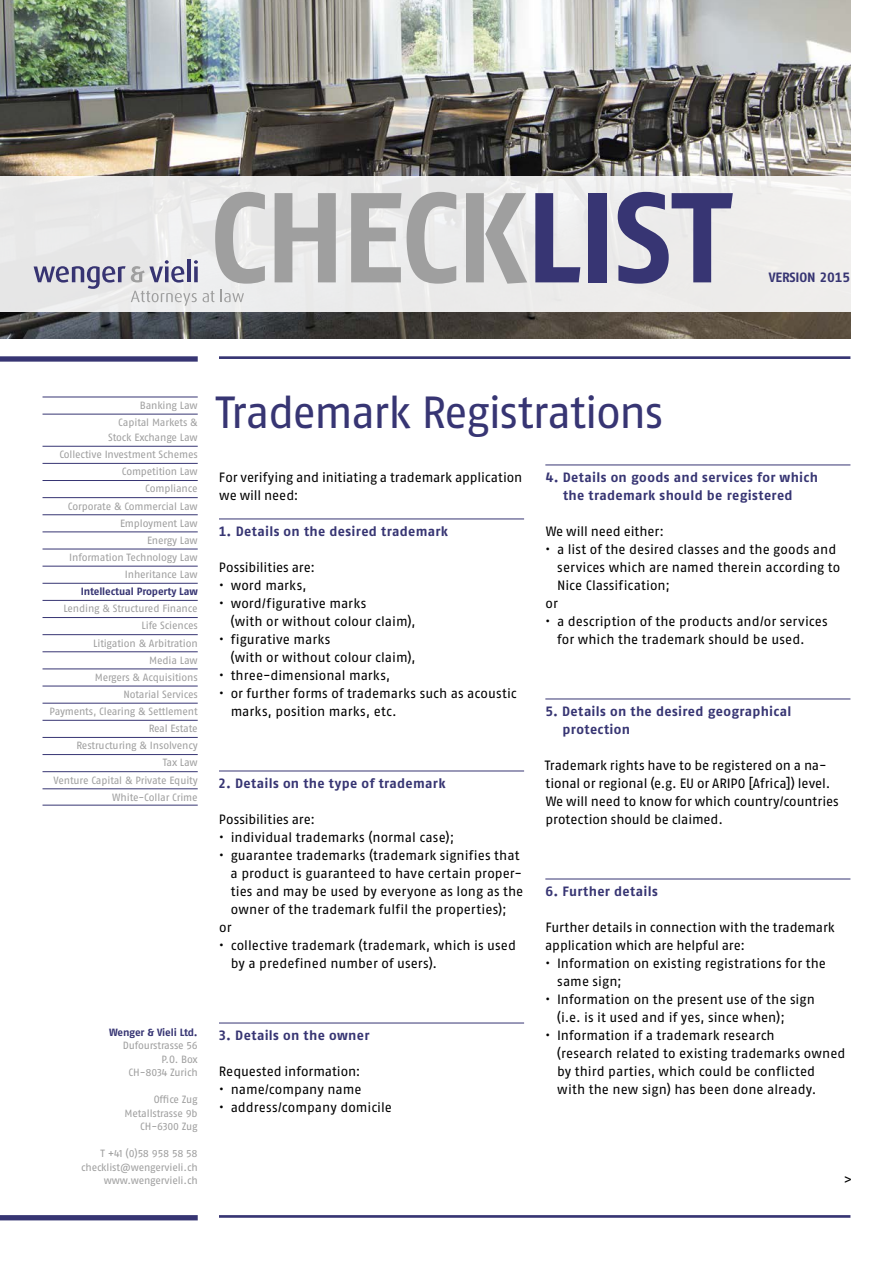
<style>
.page{position:relative;width:893px;height:1263px;background:#fff}
.page>*{position:absolute;margin:0;border:0;box-sizing:border-box;transform-origin:0 0}
.t1{font:127.5px "Fago No Bold Tf";letter-spacing:-.025em;color:#9f9f9f}
.t2{font:45px "Fago No Regular LF";letter-spacing:-.04em;color:#373573}
.t3{font:13.5px/18px "Fago No Regular LF";letter-spacing:.005em;color:#000}
.t4{font:13.5px/18px "Fago No Bold Tf";letter-spacing:.025em;color:#373573;text-align:center}
.t5{font:13.5px "Fago No Bold Tf";letter-spacing:-.01em;color:#373573}
.t6{font:10.5px/17.1px "Fago No Regular LF";letter-spacing:-.015em;color:#9f9f9f;text-align:right}
.t7{font:700 10.5px "Fago No";letter-spacing:-.01em;color:#373573}
.s1{color:#373573}
.s2{font-family:"Dax"}
</style>
<div class="page">
<hr style="left:219px;top:356px;width:631px;height:3px;background:#373573">
<hr style="left:219px;top:1215px;width:631px;height:3px;background:#373573">
<div style="left:0;top:1215px;width:198px;height:5px;background:#373573"></div>
<div style="left:0;top:356px;width:198px;height:6px;background:#373573"></div>
<img style="left:0;top:0;width:850px;height:338px">
<div style="left:0;top:176px;width:893px;height:136px;background:#ecebeb"></div>
<hr style="left:187px;top:259px;width:4px;height:23px;background:#373472">
<svg style="left:34px;top:260px;width:180px;height:46px"></svg>
<svg style="left:221px;top:289px;width:23px;height:13px"></svg>
<hr style="left:43px;top:397px;width:155px;height:1px;background:#373573">
<hr style="left:43px;top:414px;width:155px;height:1px;background:#373573">
<hr style="left:43px;top:446px;width:155px;height:1px;background:#373573">
<hr style="left:43px;top:463px;width:155px;height:1px;background:#373573">
<hr style="left:43px;top:480px;width:155px;height:1px;background:#373573">
<hr style="left:43px;top:497px;width:155px;height:1px;background:#373573">
<hr style="left:43px;top:514px;width:155px;height:1px;background:#373573">
<hr style="left:43px;top:532px;width:155px;height:1px;background:#373573">
<hr style="left:43px;top:549px;width:155px;height:1px;background:#373573">
<hr style="left:43px;top:566px;width:155px;height:1px;background:#373573">
<hr style="left:43px;top:583px;width:155px;height:1px;background:#373573">
<hr style="left:43px;top:600px;width:155px;height:1px;background:#373573">
<hr style="left:43px;top:617px;width:155px;height:1px;background:#373573">
<hr style="left:43px;top:634px;width:155px;height:1px;background:#373573">
<hr style="left:43px;top:651px;width:155px;height:1px;background:#373573">
<hr style="left:43px;top:669px;width:155px;height:1px;background:#373573">
<hr style="left:43px;top:686px;width:155px;height:1px;background:#373573">
<hr style="left:43px;top:703px;width:155px;height:1px;background:#373573">
<hr style="left:43px;top:720px;width:155px;height:1px;background:#373573">
<hr style="left:43px;top:737px;width:155px;height:1px;background:#373573">
<hr style="left:43px;top:754px;width:155px;height:1px;background:#373573">
<hr style="left:43px;top:771px;width:155px;height:1px;background:#373573">
<hr style="left:43px;top:788px;width:155px;height:1px;background:#373573">
<hr style="left:43px;top:805px;width:155px;height:1px;background:#373573">
<hr style="left:219px;top:519px;width:305px;height:1px;background:#373573">
<hr style="left:219px;top:771px;width:305px;height:1px;background:#373573">
<hr style="left:219px;top:1023px;width:305px;height:1px;background:#373573">
<hr style="left:545px;top:465px;width:305px;height:1px;background:#373573">
<hr style="left:545px;top:699px;width:305px;height:1px;background:#373573">
<hr style="left:545px;top:879px;width:305px;height:1px;background:#373573">
<h1 class="t1" style="left:209px;top:163px;width:523px">CHECK<span class="s1">LIST</span></h1>
<p class="t5" style="left:769px;top:270px;width:83px">VERSION 2015</p>
<p class="t6" style="left:118px;top:397px;width:81px">Banking Law<br>Capital Markets &amp;</p>
<p class="t6" style="left:59px;top:429px;width:140px">Stock Exchange Law<br>Collective Investment Schemes<br>Competition Law<br>Compliance<br>Corporate &amp; Commercial Law<br>Employment Law<br>Energy Law<br>Information Technology Law<br>Inheritance Law</p>
<p class="t7" style="left:81px;top:585px;width:118px">Intellectual Property Law</p>
<p class="t6" style="left:50px;top:600px;width:150px">Lending &amp; Structured Finance<br>Life Sciences<br>Litigation &amp; Arbitration<br>Media Law<br>Mergers &amp; Acquisitions<br>Notarial Services<br>Payments, Clearing &amp; Settlement<br>Real Estate<br>Restructuring &amp; Insolvency<br>Tax Law<br>Venture Capital &amp; Private Equity<br>White-Collar Crime</p>
<p class="t7" style="left:109px;top:1026px;width:90px">Wenger <span class="s2">&amp;</span> Vieli Ltd.</p>
<p class="t6" style="left:123px;top:1039px;width:77px;line-height:13.5px">Dufourstrasse 56<br>P.O. Box<br>CH-8034 Zurich</p>
<p class="t6" style="left:125px;top:1093px;width:75px;line-height:13.5px">Office Zug<br>Metallstrasse 9b<br>CH-6300 Zug</p>
<p class="t6" style="left:81px;top:1147px;width:118px;line-height:13.5px">T +41 (0)58 958 58 58 checklist@wengervieli.ch www.wengervieli.ch</p>
<h2 class="t2" style="left:216px;top:387px;width:449px">Trademark Registrations</h2>
<p class="t3" style="left:219px;top:468px;width:305px">For verifying and initiating a trademark application we will need:</p>
<p class="t4" style="left:219px;top:522px;width:231px">1. Details on the desired trademark</p>
<p class="t3" style="left:219px;top:558px;width:98px">Possibilities are:</p>
<p class="t3" style="left:219px;top:576px;width:89px">• word marks,</p>
<p class="t3" style="left:231px;top:594px;width:187px;text-indent:-12px">• word/figurative marks<br>(with or without colour claim),</p>
<p class="t3" style="left:231px;top:630px;width:187px;text-indent:-12px">• figurative marks<br>(with or without colour claim),</p>
<p class="t3" style="left:219px;top:666px;width:173px">• three-dimensional marks,</p>
<p class="t3" style="left:231px;top:684px;width:288px;text-indent:-12px">• or further forms of trademarks such as acoustic marks, position marks, etc.</p>
<p class="t4" style="left:218px;top:774px;width:229px">2. Details on the type of trademark</p>
<p class="t3" style="left:219px;top:810px;width:98px">Possibilities are:</p>
<p class="t3" style="left:219px;top:828px;width:237px">• individual trademarks (normal case);</p>
<p class="t3" style="left:219px;top:846px;width:302px">• guarantee trademarks (trademark signifies that</p>
<p class="t3" style="left:231px;top:864px;width:293px">a product is guaranteed to have certain proper-</p>
<p class="t3" style="left:231px;top:882px;width:294px">ties and may be used by everyone as long as the</p>
<p class="t3" style="left:231px;top:900px;width:277px">owner of the trademark fulfil the properties);</p>
<p class="t3" style="left:219px;top:918px;width:14px">or</p>
<p class="t3" style="left:231px;top:936px;width:287px;text-indent:-12px">• collective trademark (trademark, which is used by a predefined number of users).</p>
<p class="t4" style="left:219px;top:1026px;width:152px">3. Details on the owner</p>
<p class="t3" style="left:219px;top:1062px;width:143px">Requested information:</p>
<p class="t3" style="left:219px;top:1080px;width:144px">• name/company name</p>
<p class="t3" style="left:219px;top:1098px;width:175px">• address/company domicile</p>
<p class="t4" style="left:546px;top:468px;width:274px">4. Details on goods and services for which the trademark should be registered</p>
<p class="t3" style="left:546px;top:522px;width:120px">We will need either:</p>
<p class="t3" style="left:545px;top:540px;width:293px">• a list of the desired classes and the goods and</p>
<p class="t3" style="left:557px;top:558px;width:285px">services which are named therein according to</p>
<p class="t3" style="left:557px;top:576px;width:115px">Nice Classification;</p>
<p class="t3" style="left:546px;top:594px;width:14px">or</p>
<p class="t3" style="left:557px;top:612px;width:272px;text-indent:-12px">• a description of the products and/or services for which the trademark should be used.</p>
<p class="t4" style="left:562px;top:702px;width:230px;text-align:left;text-indent:-17px">5. Details on the desired geographical protection</p>
<p class="t3" style="left:545px;top:756px;width:295px">Trademark rights have to be registered on a na&shy;tional or regional (e.g. EU or ARIPO [Africa]) level.<br>We will need to know for which country/countries protection should be claimed.</p>
<p class="t4" style="left:546px;top:882px;width:114px">6. Further details</p>
<p class="t3" style="left:545px;top:918px;width:291px">Further details in connection with the trademark application which are helpful are:</p>
<p class="t3" style="left:557px;top:954px;width:270px;text-indent:-12px">• Information on existing registrations for the same sign;</p>
<p class="t3" style="left:557px;top:990px;width:259px;text-indent:-12px">• Information on the present use of the sign (i.e. is it used and if yes, since when);</p>
<p class="t3" style="left:557px;top:1026px;width:290px;text-indent:-12px">• Information if a trademark research<br>(research related to existing trademarks owned by third parties, which could be conflicted with the new sign) has been done already.</p>
<p class="t3" style="left:844px;top:1170px;width:10px">&gt;</p>
</div>
